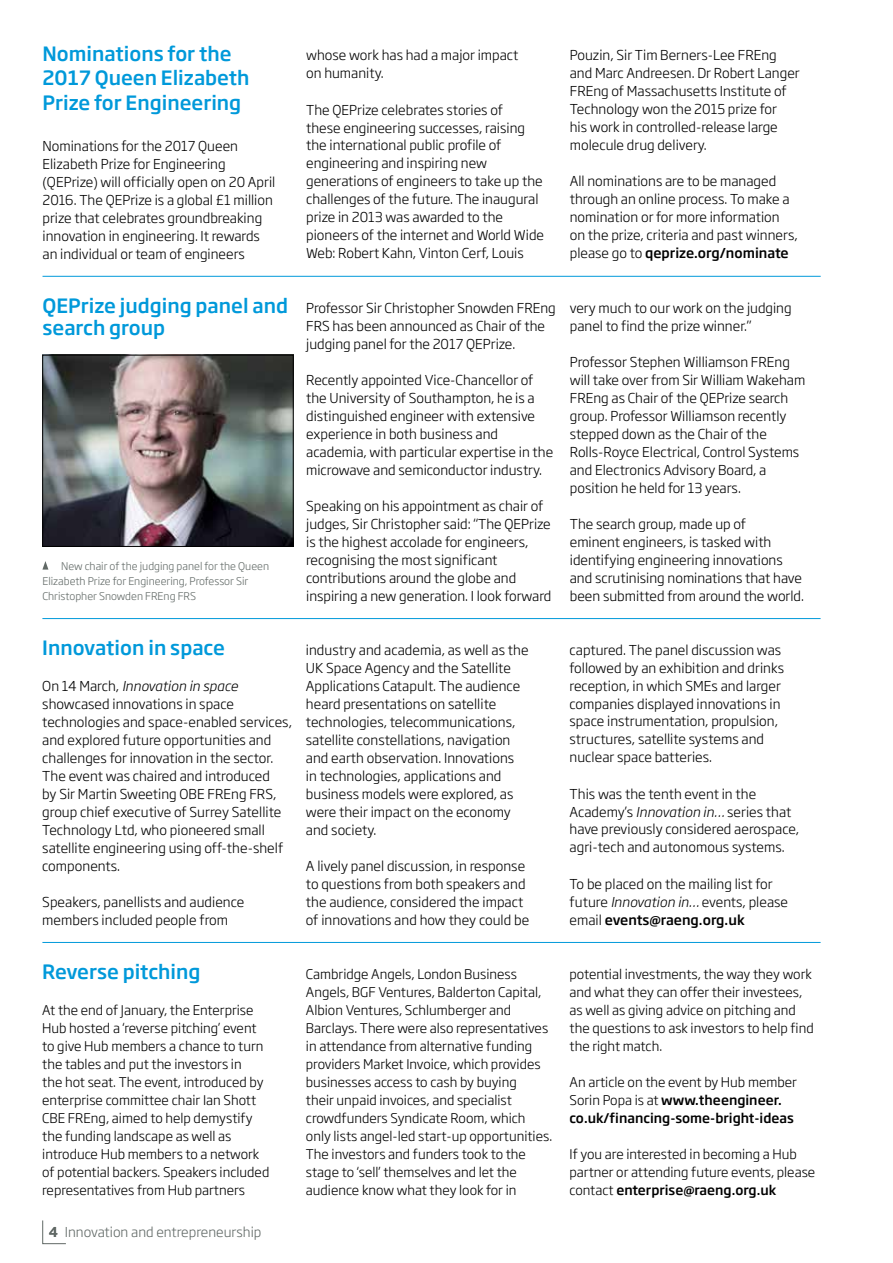
<style>
.page{position:relative;width:893px;height:1263px;background:#fff}
.page>*{position:absolute;margin:0;border:0;box-sizing:border-box;transform-origin:0 0}
.t1{font:500 19.5px/24.8px "Soho Gothic Pro";color:#0099da}
.t2{font:300 13.5px/18px "Soho Gothic Pro";color:#000}
.t3{font:300 13.5px "Soho Gothic Pro";color:#616966}
.t4{font:300 13.2px/18px "Soho Gothic Pro";color:#000}
.t5{font:500 13.2px/18px "Soho Gothic Pro";color:#000}
.t6{font:300 10.5px/15px "Soho Gothic Pro";color:#616966}
.s1{font-style:italic}
.s2{font-weight:500}
.s3{font-weight:300}
</style>
<div class="page">
<svg style="left:42px;top:1220px;width:24px;height:24px"></svg>
<img style="left:45px;top:357px;width:246px;height:188px">
<div style="left:43px;top:355px;width:250px;height:192px;border:1px solid #000"></div>
<svg style="left:42px;top:561px;width:6px;height:9px"></svg>
<hr style="left:42px;top:618px;width:779px;height:1px;background:#0099da">
<hr style="left:42px;top:942px;width:779px;height:1px;background:#0099da">
<hr style="left:43px;top:276px;width:778px;height:1px;background:#0099da">
<h1 class="t1" style="left:43px;top:40px;width:208px">Nominations for the<br>2017 Queen Elizabeth<br>Prize for Engineering</h1>
<p class="t2" style="left:43px;top:136px;width:234px">Nominations for the 2017 Queen Elizabeth Prize for Engineering (QEPrize) will officially open on 20 April 2016. The QEPrize is a global £1 million prize that celebrates groundbreaking innovation in engineering. It rewards an individual or team of engineers</p>
<p class="t2" style="left:306px;top:46px;width:214px">whose work has had a major impact on humanity.</p>
<p class="t2" style="left:306px;top:100px;width:239px">The QEPrize celebrates stories of<br>these engineering successes, raising the international public profile of engineering and inspiring new generations of engineers to take up the challenges of the future. The inaugural prize in 2013 was awarded to the pioneers of the internet and World Wide Web: Robert Kahn, Vinton Cerf, Louis</p>
<h1 class="t1" style="left:43px;top:293px;width:247px;line-height:22.5px">QEPrize judging panel and search group</h1>
<p class="t2" style="left:306px;top:298px;width:251px">Professor Sir Christopher Snowden FREng<br>FRS has been announced as Chair of the judging panel for the 2017 QEPrize.</p>
<p class="t2" style="left:306px;top:370px;width:249px">Recently appointed Vice-Chancellor of the University of Southampton, he is a distinguished engineer with extensive experience in both business and academia, with particular expertise in the microwave and semiconductor industry.</p>
<p class="t2" style="left:306px;top:496px;width:247px">Speaking on his appointment as chair of judges, Sir Christopher said: “The QEPrize is the highest accolade for engineers, recognising the most significant contributions around the globe and inspiring a new generation. I look forward</p>
<p class="t6" style="left:42px;top:558px;width:228px;text-indent:19px">New chair of the judging panel for the Queen<br>Elizabeth Prize for Engineering, Professor Sir<br>Christopher Snowden FREng FRS</p>
<h1 class="t1" style="left:42px;top:634px;width:184px">Innovation in space</h1>
<p class="t2" style="left:42px;top:676px;width:251px">On 14 March, <span class="s1">Innovation in space </span>showcased innovations in space technologies and space-enabled services, and explored future opportunities and challenges for innovation in the sector.<br>The event was chaired and introduced<br>by Sir Martin Sweeting OBE FREng FRS, group chief executive of Surrey Satellite Technology Ltd, who pioneered small satellite engineering using off-the-shelf components.</p>
<p class="t2" style="left:42px;top:892px;width:204px">Speakers, panellists and audience members included people from</p>
<p class="t2" style="left:306px;top:640px;width:224px">industry and academia, as well as the UK Space Agency and the Satellite Applications Catapult. The audience heard presentations on satellite technologies, telecommunications, satellite constellations, navigation and earth observation. Innovations in technologies, applications and business models were explored, as were their impact on the economy and society.</p>
<p class="t2" style="left:306px;top:856px;width:225px">A lively panel discussion, in response to questions from both speakers and the audience, considered the impact of innovations and how they could be</p>
<p class="t2" style="left:570px;top:46px;width:231px">Pouzin, Sir Tim Berners-Lee FREng and Marc Andreesen. Dr Robert Langer FREng of Massachusetts Institute of Technology won the 2015 prize for<br>his work in controlled-release large molecule drug delivery.</p>
<p class="t2" style="left:570px;top:172px;width:229px">All nominations are to be managed through an online process. To make a nomination or for more information on the prize, criteria and past winners, please go to <span class="s2">qeprize.org/nominate</span></p>
<p class="t2" style="left:570px;top:298px;width:223px">very much to our work on the judging panel to find the prize winner.”</p>
<p class="t2" style="left:570px;top:352px;width:237px">Professor Stephen Williamson FREng will take over from Sir William Wakeham FREng as Chair of the QEPrize search group. Professor Williamson recently stepped down as the Chair of the Rolls‑Royce Electrical, Control Systems and Electronics Advisory Board, a position he held for 13 years.</p>
<p class="t2" style="left:570px;top:514px;width:236px">The search group, made up of<br>eminent engineers, is tasked with identifying engineering innovations and scrutinising nominations that have been submitted from around the world.</p>
<p class="t2" style="left:570px;top:640px;width:216px">captured. The panel discussion was followed by an exhibition and drinks reception, in which SMEs and larger companies displayed innovations in space instrumentation, propulsion, structures, satellite systems and nuclear space batteries.</p>
<p class="t2" style="left:570px;top:784px;width:231px">This was the tenth event in the Academy’s <span class="s1">Innovation in…</span> series that have previously considered aerospace, agri-tech and autonomous systems.</p>
<p class="t2" style="left:570px;top:874px;width:220px">To be placed on the mailing list for future <span class="s1">Innovation in…</span> events, please email <span class="s2">events@raeng.org.uk</span></p>
<h1 class="t1" style="left:42px;top:958px;width:160px">Reverse pitching</h1>
<p class="t4" style="left:42px;top:1000px;width:229px">At the end of January, the Enterprise Hub hosted a ‘reverse pitching’ event to give Hub members a chance to turn the tables and put the investors in<br>the hot seat. The event, introduced by enterprise committee chair Ian Shott CBE FREng, aimed to help demystify the funding landscape as well as introduce Hub members to a network of potential backers. Speakers included representatives from Hub partners</p>
<p class="t3" style="left:49px;top:1222px;width:214px"><span class="s2">4</span> Innovation and entrepreneurship</p>
<p class="t4" style="left:306px;top:964px;width:248px">Cambridge Angels, London Business Angels, BGF Ventures, Balderton Capital, Albion Ventures, Schlumberger and Barclays. There were also representatives in attendance from alternative funding providers Market Invoice, which provides businesses access to cash by buying<br>their unpaid invoices, and specialist crowdfunders Syndicate Room, which only lists angel-led start-up opportunities.<br>The investors and funders took to the stage to ‘sell’ themselves and let the audience know what they look for in</p>
<p class="t4" style="left:569px;top:964px;width:246px">potential investments, the way they work and what they can offer their investees, as well as giving advice on pitching and the questions to ask investors to help find the right match.</p>
<p class="t5" style="left:569px;top:1072px;width:229px"><span class="s3">An article on the event by Hub member<br>Sorin Popa is at</span> www.theengineer. co.uk/financing-some-bright-ideas</p>
<p class="t4" style="left:569px;top:1144px;width:247px">If you are interested in becoming a Hub partner or attending future events, please contact <span class="s2">enterprise@raeng.org.uk</span></p>
</div>
